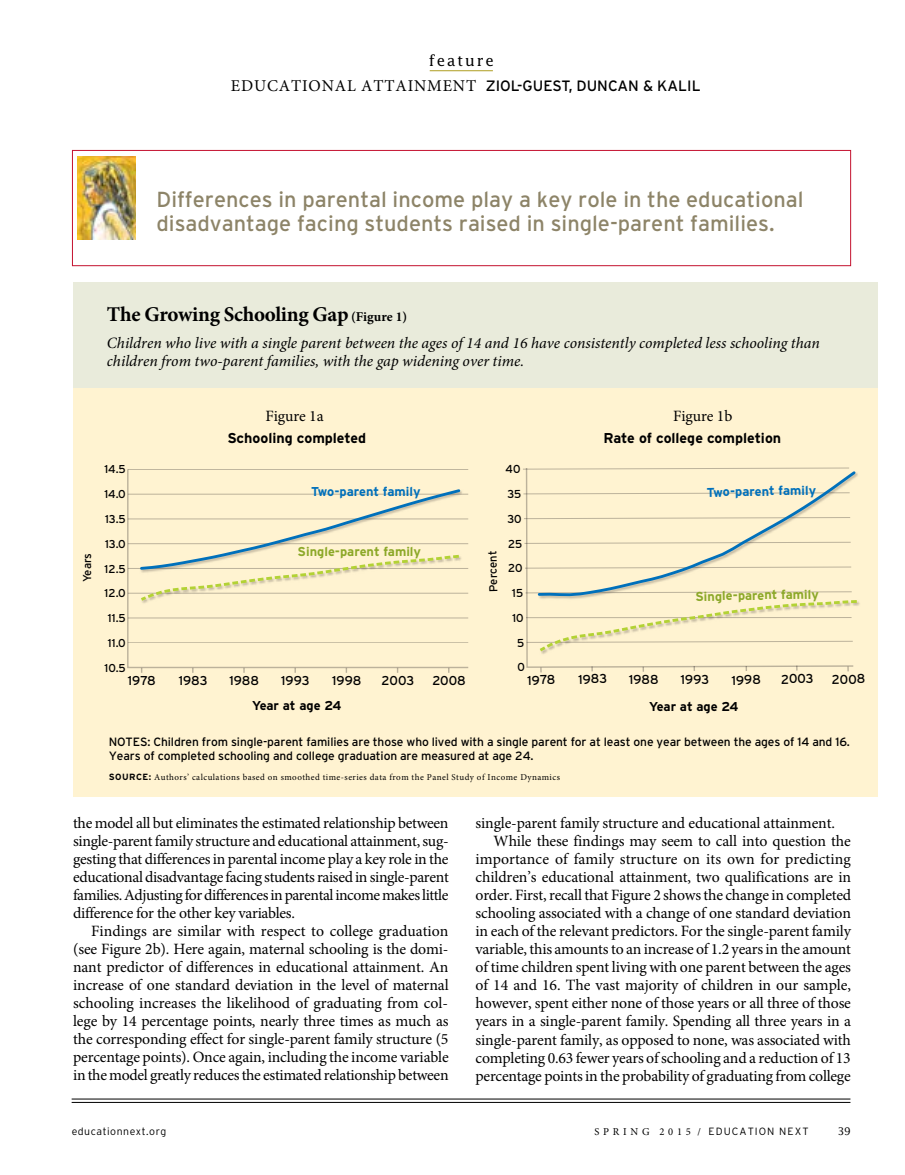
<style>
.page{position:relative;width:905px;height:1175px;background:#fff}
.page>*{position:absolute;margin:0;border:0;box-sizing:border-box;transform-origin:0 0}
.t1{font:21.75px/24px "Interstate";color:#8d8468}
.t2{font:700 21px "Minion Pro";letter-spacing:-.015em;color:#000}
.t3{font:16.5px "Minion Pro";letter-spacing:.05em;color:#000}
.t4{font:15.75px/18px "Minion Pro";letter-spacing:-.01em;color:#000;text-align:justify}
.t5{font:italic 15.75px/18px "Minion Pro";color:#000}
.t6{font:15px "Interstate";color:#000}
.t7{font:15px "Lucida";letter-spacing:.12em;color:#000}
.t8{font:700 14.25px "Interstate";color:#000}
.t9{font:12.9px "Interstate";color:#000}
.t10{font:700 12.9px "Interstate";color:#000}
.t11{font:700 12.9px "Interstate";color:#8ca829}
.t12{font:700 12.9px "Interstate";color:#0070bb}
.t13{font:12.75px "Interstate";color:#000}
.t14{font:700 12.75px "Interstate";color:#8ca829}
.t15{font:700 12.75px "Interstate";color:#0070bb}
.t16{font:12px/14.2px "Interstate";letter-spacing:-.01em;color:#000}
.t17{font:11.4px "Interstate";color:#000}
.t18{font:300 10.5px "Interstate";letter-spacing:.1em;color:#000}
.t19{font:300 10.5px "Interstate";letter-spacing:.05em;color:#000}
.t20{font:10.5px "Lucida";color:#000}
.t21{font:9px "Minion Pro";letter-spacing:.05em;color:#000}
.s1{font-family:"Minion Pro";font-size:16.5px}
.s2{font-size:13.5px}
.s3{font-family:"Interstate";font-weight:700}
.s4{font-family:"Minion Pro";font-weight:400}
</style>
<div class="page">
<hr style="left:72px;top:1102px;width:778px;height:1px;background:#000">
<hr style="left:72px;top:1098px;width:778px;height:1px;background:#000">
<hr style="left:429px;top:70px;width:64px;height:1px;background:#ae9d21">
<div style="left:72px;top:150px;width:779px;height:116px;background:#fff;border:1px solid #c4122f"></div>
<img style="left:78px;top:156px;width:58px;height:83px">
<div style="left:73px;top:283px;width:804px;height:513px;background:#fff3d1"></div>
<svg style="left:127px;top:469px;width:341px;height:199px"></svg>
<hr style="left:128px;top:642px;width:340px;height:1px;background:#bcbbbe">
<hr style="left:128px;top:617px;width:340px;height:1px;background:#bcbbbe">
<hr style="left:128px;top:593px;width:340px;height:1px;background:#bcbbbe">
<hr style="left:128px;top:568px;width:340px;height:1px;background:#bcbbbe">
<hr style="left:128px;top:543px;width:340px;height:1px;background:#bcbbbe">
<hr style="left:128px;top:518px;width:340px;height:1px;background:#bcbbbe">
<hr style="left:128px;top:494px;width:340px;height:1px;background:#bcbbbe">
<hr style="left:128px;top:469px;width:340px;height:1px;background:#bcbbbe">
<svg style="left:138px;top:488px;width:323px;height:115px"></svg>
<svg style="left:526px;top:654px;width:327px;height:14px"></svg>
<div style="left:73px;top:283px;width:804px;height:105px;background:#e9ebdb"></div>
<svg style="left:523px;top:467px;width:336px;height:187px"></svg>
<p class="t7" style="left:429px;top:51px;width:66px">feature</p>
<p class="t3" style="left:231px;top:75px;width:49px">Educat</p>
<p class="t3" style="left:302px;top:75px;width:84px">ional Atta</p>
<p class="t6" style="left:407px;top:78px;width:294px"><span class="s1">inment</span> Ziol-Guest, Duncan &amp; Kalil</p>
<h1 class="t1" style="left:156px;top:187px;width:648px">Differences in parental income play a key role in the educational disadvantage facing students raised in single-parent families.</h1>
<h2 class="t2" style="left:107px;top:300px;width:302px">The Growing Schooling Gap <span class="s2">(Figure 1)</span></h2>
<p class="t5" style="left:107px;top:334px;width:714px">Children who live with a single parent between the ages of 14 and 16 have consistently completed less schooling than children from two-parent families, with the gap widening over time.</p>
<p class="t4" style="left:265px;top:407px;width:60px">Figure 1a</p>
<p class="t4" style="left:673px;top:407px;width:61px">Figure 1b</p>
<p class="t17" style="left:104px;top:463px;width:23px">14.5</p>
<p class="t17" style="left:104px;top:488px;width:23px">14.0</p>
<p class="t17" style="left:105px;top:512px;width:22px">13.5</p>
<p class="t8" style="left:227px;top:430px;width:140px">Schooling completed</p>
<p class="t12" style="left:311px;top:484px;width:111px">Two-parent family</p>
<p class="t17" style="left:105px;top:537px;width:22px">13.0</p>
<p class="t11" style="left:297px;top:544px;width:125px">Single-parent family</p>
<p class="t17" style="left:81px;top:582px;width:31px;rotate:-90deg">Years</p>
<p class="t17" style="left:487px;top:592px;width:43px;rotate:-91deg">Percent</p>
<p class="t17" style="left:105px;top:562px;width:23px">12.5</p>
<p class="t17" style="left:104px;top:587px;width:23px">12.0</p>
<p class="t17" style="left:108px;top:611px;width:19px">11.5</p>
<p class="t17" style="left:108px;top:636px;width:19px">11.0</p>
<p class="t17" style="left:104px;top:661px;width:23px">10.5</p>
<p class="t8" style="left:603px;top:430px;width:179px">Rate of college completion</p>
<p class="t15" style="left:706px;top:485px;width:111px;rotate:-1deg">Two-parent family</p>
<p class="t14" style="left:695px;top:589px;width:125px;rotate:-1deg">Single-parent family</p>
<p class="t9" style="left:128px;top:673px;width:29px">1978</p>
<p class="t9" style="left:179px;top:673px;width:30px">1983</p>
<p class="t9" style="left:229px;top:673px;width:31px">1988</p>
<p class="t9" style="left:281px;top:673px;width:30px">1993</p>
<p class="t9" style="left:332px;top:673px;width:31px">1998</p>
<p class="t9" style="left:381px;top:673px;width:34px">2003</p>
<p class="t9" style="left:432px;top:673px;width:35px">2008</p>
<p class="t13" style="left:527px;top:673px;width:29px;rotate:-1deg">1978</p>
<p class="t13" style="left:578px;top:672px;width:30px;rotate:-1deg">1983</p>
<p class="t13" style="left:628px;top:672px;width:31px;rotate:-1deg">1988</p>
<p class="t13" style="left:680px;top:672px;width:30px;rotate:-1deg">1993</p>
<p class="t13" style="left:731px;top:673px;width:31px;rotate:-1deg">1998</p>
<p class="t13" style="left:781px;top:672px;width:34px;rotate:-1deg">2003</p>
<p class="t13" style="left:831px;top:672px;width:35px;rotate:-1deg">2008</p>
<p class="t10" style="left:252px;top:698px;width:91px">Year at age 24</p>
<p class="t10" style="left:649px;top:699px;width:91px">Year at age 24</p>
<p class="t16" style="left:109px;top:734px;width:742px;text-indent:39px">: Children from single-parent families are those who lived with a single parent for at least one year between the ages of 14 and 16.<br>Years of completed schooling and college graduation are measured at age 24.</p>
<p class="t21" style="left:109px;top:771px;width:453px"><span class="s3">SOURCE:</span> Authors’ calculations based on smoothed time-series data from the Panel Study of Income Dynamics</p>
<p class="t16" style="left:109px;top:734px;width:9px">NOTES</p>
<p class="t4" style="left:73px;top:814px;width:377px">the model all but eliminates the estimated relationship between single-parent family structure and educational attainment, sug&shy;gesting that differences in parental income play a key role in the educational disadvantage facing students raised in single-parent families. Adjusting for differences in parental income makes little difference for the other key variables.</p>
<p class="t4" style="left:73px;top:922px;width:377px;text-indent:18px">Findings are similar with respect to college graduation (see Figure 2b). Here again, maternal schooling is the domi&shy;nant predictor of differences in educational attainment. An increase of one standard deviation in the level of maternal schooling increases the likelihood of graduating from col&shy;lege by 14 percentage points, nearly three times as much as the corresponding effect for single-parent family structure (5 percentage points). Once again, including the income variable in the model greatly reduces the estimated relationship between</p>
<p class="t4" style="left:475px;top:814px;width:361px">single-parent family structure and educational attainment.</p>
<p class="t4" style="left:493px;top:832px;width:359px">While these findings may seem to call into question the</p>
<p class="t4" style="left:475px;top:850px;width:377px">importance of family structure on its own for predicting</p>
<p class="t4" style="left:475px;top:868px;width:377px">children’s educational attainment, two qualifications are in</p>
<p class="t4" style="left:475px;top:886px;width:377px">order. First, recall that Figure 2 shows the change in completed</p>
<p class="t4" style="left:475px;top:904px;width:377px">schooling associated with a change of one standard deviation</p>
<p class="t4" style="left:475px;top:922px;width:377px">in each of the relevant predictors. For the single-parent family</p>
<p class="t4" style="left:475px;top:940px;width:377px">variable, this amounts to an increase of 1.2 years in the amount</p>
<p class="t4" style="left:475px;top:958px;width:377px">of time children spent living with one parent between the ages</p>
<p class="t4" style="left:475px;top:976px;width:377px">of 14 and 16. The vast majority of children in our sample,</p>
<p class="t4" style="left:475px;top:994px;width:377px">however, spent either none of those years or all three of those</p>
<p class="t4" style="left:475px;top:1012px;width:377px">years in a single-parent family. Spending all three years in a</p>
<p class="t4" style="left:475px;top:1030px;width:377px">single-parent family, as opposed to none, was associated with</p>
<p class="t4" style="left:475px;top:1048px;width:377px">completing 0.63 fewer years of schooling and a reduction of 13</p>
<p class="t4" style="left:475px;top:1066px;width:377px">percentage points in the probability of graduating from college</p>
<p class="t19" style="left:72px;top:1125px;width:96px">educationnext.org</p>
<p class="t18" style="left:594px;top:1125px;width:216px"><span class="s4">s p r i n g 2 0 1 5 /</span> EDUCATION NEXT</p>
<p class="t20" style="left:837px;top:1124px;width:15px">39</p>
</div>
